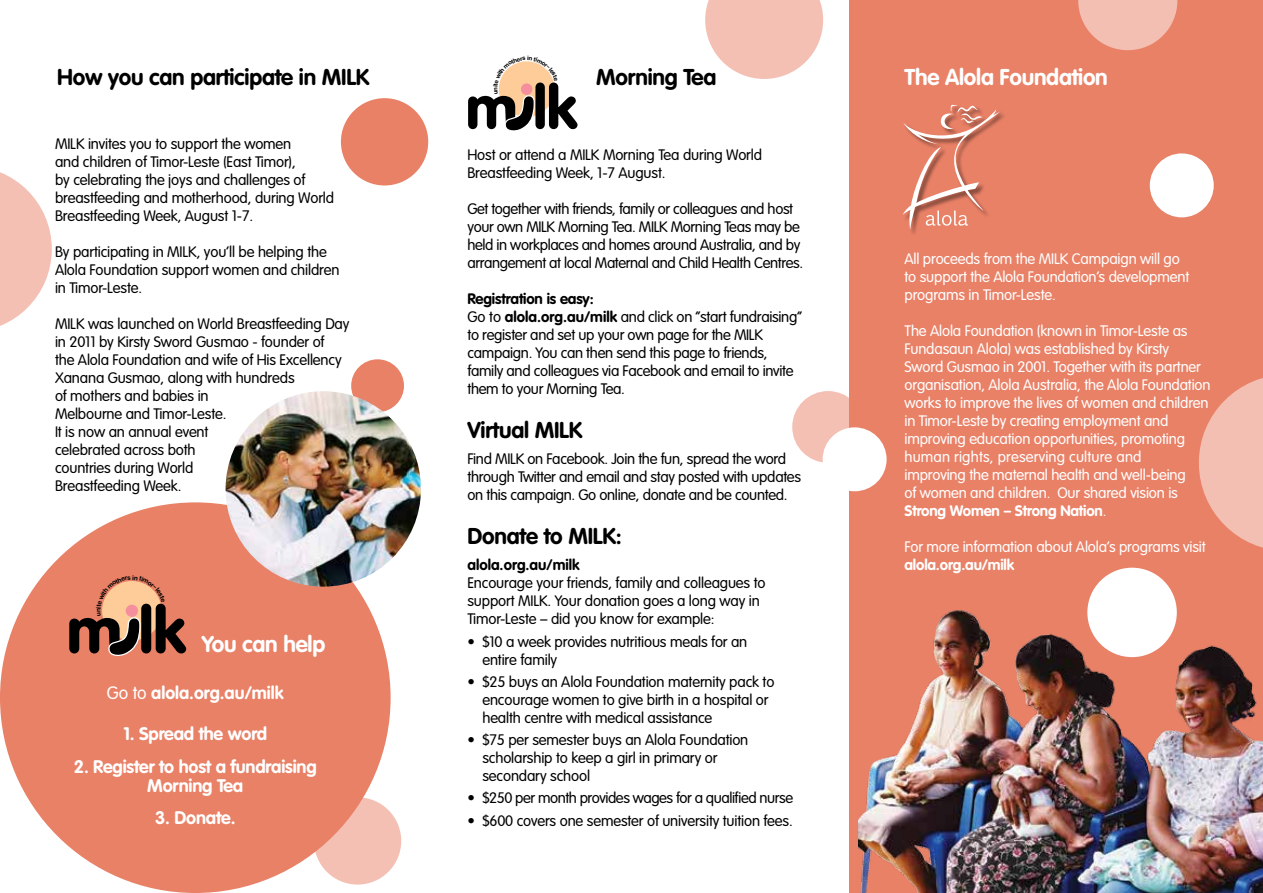
<style>
.page{position:relative;width:1263px;height:893px;background:#fff}
.page>*{position:absolute;margin:0;border:0;box-sizing:border-box;transform-origin:0 0}
.t1{font:700 22.5px "VAG Rounded";letter-spacing:-.01em;color:#000}
.t2{font:700 22.5px "VAG Rounded";letter-spacing:-.01em;color:#fff}
.t3{font:700 18px/19.5px "VAG Rounded";letter-spacing:-.01em;color:#fff;text-align:center}
.t4{font:700 17.7px "VAG Rounded";color:#fff}
.t5{font:300 15px/18px "VAG Rounded";letter-spacing:-.01em;color:#000}
.t6{font:300 15px/18px "VAG Rounded";letter-spacing:-.01em;color:#fff}
.t7{font:300 15px "VAG Rounded";letter-spacing:-.03em;color:#000}
.t8{font:700 15px "VAG Rounded";letter-spacing:-.01em;color:#fff}
.t9{font:700 15px "VAG Rounded";color:#000}
.s1{font-weight:300}
.s2{font-weight:700}
</style>
<div class="page">
<div style="left:341px;top:98px;width:87px;height:87px;background:#e98167;border-radius:50%"></div>
<svg style="left:705px;top:0;width:118px;height:79px"></svg>
<svg style="left:0;top:172px;width:52px;height:154px"></svg>
<div style="left:351px;top:359px;width:53px;height:53px;background:#e98167;border-radius:50%"></div>
<div style="left:314px;top:797px;width:87px;height:87px;background:#f4c0b3;border-radius:50%"></div>
<div style="left:0;top:502px;width:391px;height:391px;background:#e98167;border-radius:50%"></div>
<div style="left:792px;top:391px;width:72px;height:72px;background:#f4c0b3;border-radius:50%"></div>
<div style="left:850px;top:0;width:413px;height:893px;background:#e98167"></div>
<svg style="left:903px;top:104px;width:97px;height:126px"></svg>
<div style="left:1150px;top:153px;width:64px;height:64px;background:#fff;border-radius:50%"></div>
<svg style="left:1078px;top:0;width:99px;height:50px"></svg>
<svg style="left:1199px;top:378px;width:64px;height:170px"></svg>
<div style="left:1087px;top:568px;width:90px;height:89px;background:#fff;border-radius:50%"></div>
<img style="left:858px;top:607px;width:405px;height:286px">
<img style="left:226px;top:391px;width:195px;height:196px;border-radius:98px">
<div style="left:823px;top:427px;width:64px;height:64px;background:#fff;border-radius:50%"></div>
<svg style="left:69px;top:581px;width:117px;height:75px"></svg>
<svg style="left:468px;top:61px;width:109px;height:70px"></svg>
<h1 class="t1" style="left:57px;top:64px;width:314px">How you can participate in MILK</h1>
<p class="t5" style="left:55px;top:135px;width:281px">MILK invites you to support the women<br>and children of Timor-Leste (East Timor),<br>by celebrating the joys and challenges of breastfeeding and motherhood, during World Breastfeeding Week, August 1-7.</p>
<p class="t5" style="left:55px;top:243px;width:286px">By participating in MILK, you’ll be helping the<br>Alola Foundation support women and children in Timor-Leste.</p>
<p class="t5" style="left:55px;top:315px;width:296px">MILK was launched on World Breastfeeding Day in 2011 by Kirsty Sword Gusmao - founder of<br>the Alola Foundation and wife of His Excellency<br>Xanana Gusmao, along with hundreds<br>of mothers and babies in<br>Melbourne and Timor-Leste.<br>It is now an annual event<br>celebrated across both<br>countries during World<br>Breastfeeding Week.</p>
<h1 class="t2" style="left:202px;top:631px;width:125px">You can help</h1>
<p class="t4" style="left:107px;top:682px;width:178px"><span class="s1">Go to</span> alola.org.au/milk</p>
<p class="t3" style="left:123px;top:724px;width:145px">1. Spread the word</p>
<p class="t3" style="left:74px;top:756px;width:244px">2. Register to host a fundraising<br>Morning Tea</p>
<p class="t3" style="left:155px;top:808px;width:82px">3. Donate.</p>
<h1 class="t1" style="left:596px;top:64px;width:122px">Morning Tea</h1>
<p class="t5" style="left:467px;top:146px;width:296px">Host or attend a MILK Morning Tea during World<br>Breastfeeding Week, 1-7 August.</p>
<p class="t5" style="left:467px;top:200px;width:337px">Get together with friends, family or colleagues and host your own MILK Morning Tea. MILK Morning Teas may be held in workplaces and homes around Australia, and by arrangement at local Maternal and Child Health Centres.</p>
<p class="t5" style="left:467px;top:290px;width:336px"><span class="s2">Registration is easy:<br></span>Go to <span class="s2">alola.org.au/milk</span> and click on “start fundraising” to register and set up your own page for the MILK campaign. You can then send this page to friends, family and colleagues via Facebook and email to invite them to your Morning Tea.</p>
<h1 class="t1" style="left:467px;top:417px;width:117px">Virtual MILK</h1>
<p class="t5" style="left:467px;top:450px;width:335px">Find MILK on Facebook. Join the fun, spread the word through Twitter and email and stay posted with updates on this campaign. Go online, donate and be counted.</p>
<h1 class="t1" style="left:467px;top:523px;width:156px">Donate to MILK:</h1>
<p class="t9" style="left:467px;top:556px;width:114px">alola.org.au/milk</p>
<p class="t5" style="left:467px;top:574px;width:300px">Encourage your friends, family and colleagues to support MILK. Your donation goes a long way in<br>Timor-Leste – did you know for example:</p>
<p class="t5" style="left:482px;top:632px;width:266px;text-indent:-15px">• $10 a week provides nutritious meals for an entire family</p>
<p class="t5" style="left:482px;top:672px;width:293px;text-indent:-15px">• $25 buys an Alola Foundation maternity pack to encourage women to give birth in a hospital or health centre with medical assistance</p>
<p class="t5" style="left:482px;top:731px;width:267px;text-indent:-15px">• $75 per semester buys an Alola Foundation scholarship to keep a girl in primary or secondary school</p>
<p class="t7" style="left:467px;top:789px;width:327px">• $250 per month provides wages for a qualified nurse</p>
<p class="t5" style="left:467px;top:811px;width:327px">• $600 covers one semester of university tuition fees.</p>
<h1 class="t2" style="left:904px;top:63px;width:205px">The Alola Foundation</h1>
<p class="t6" style="left:904px;top:249px;width:286px">All proceeds from the MILK Campaign will go to support the Alola Foundation’s development programs in Timor-Leste.</p>
<p class="t6" style="left:904px;top:321px;width:308px">The Alola Foundation (known in Timor-Leste as Fundasaun Alola) was established by Kirsty Sword Gusmao in 2001. Together with its partner organisation, Alola Australia, the Alola Foundation works to improve the lives of women and children in Timor-Leste by creating employment and improving education opportunities, promoting human rights, preserving culture and<br>improving the maternal health and well-being<br>of women and children. Our shared vision is <span class="s2">Strong Women – Strong Nation</span>.</p>
<p class="t6" style="left:904px;top:537px;width:303px">For more information about Alola’s programs visit</p>
<p class="t8" style="left:904px;top:556px;width:111px">alola.org.au/milk</p>
</div>
